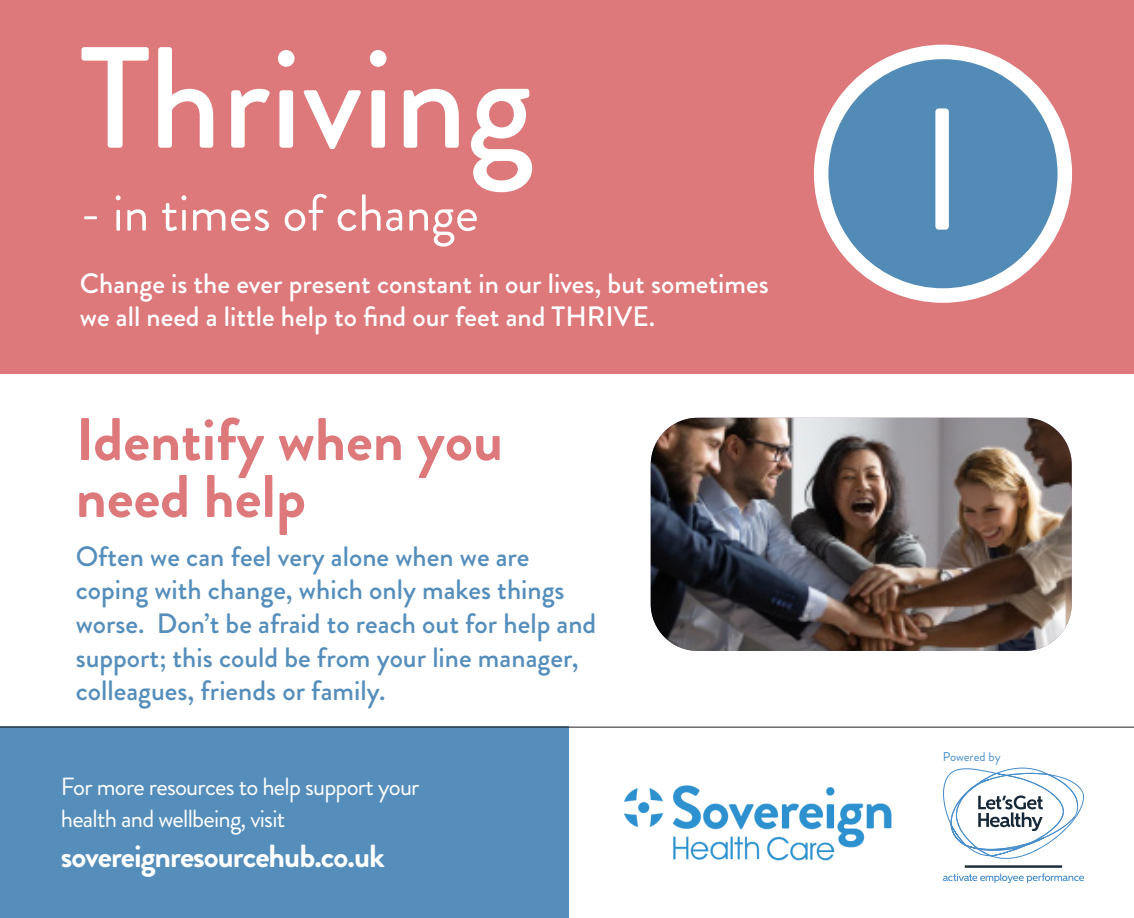
<style>
.page{position:relative;width:1134px;height:918px;background:#fff}
.page>*{position:absolute;margin:0;border:0;box-sizing:border-box;transform-origin:0 0}
.t1{font:173.08px "Brandon Grotesque";color:#fff}
.t2{font:500 143.59px "Brandon Grotesque";color:#fff}
.t3{font:700 60.02px/56.9px "Brandon Grotesque";color:#dd787b}
.t4{font:51.71px "Brandon Grotesque";color:#fff}
.t5{font:700 31.85px "Brandon Grotesque";letter-spacing:-.03em;color:#fff}
.t6{font:500 28px/33.6px "Brandon Grotesque";color:#558ebb}
.t7{font:500 28px/33.6px "Brandon Grotesque";color:#fff}
.t8{font:24.76px/31.4px "Brandon Grotesque";letter-spacing:-.03em;color:#fff}
.t9{font:12.69px "Brandon Grotesque";color:#488ecb}
</style>
<div class="page">
<div style="left:0;top:726px;width:568px;height:192px;background:#558ebb"></div>
<img style="left:624px;top:785px;width:268px;height:76px">
<svg style="left:943px;top:767px;width:141px;height:92px"></svg>
<svg style="left:943px;top:873px;width:141px;height:10px"></svg>
<hr style="left:964px;top:865px;width:98px;height:3px;background:#172938">
<hr style="left:0;top:726px;width:1134px;height:1px;background:#222">
<div style="left:0;top:0;width:1134px;height:373px;background:#dd787b"></div>
<div style="left:821px;top:52px;width:243px;height:243px;background:#528bb6;border-radius:50%"></div>
<div style="left:814px;top:45px;width:258px;height:258px;border:15px solid #fff;border-radius:50%"></div>
<img style="left:650px;top:418px;width:421px;height:233px">
<p class="t2" style="left:80px;top:-1px;width:455px">Thriving</p>
<p class="t4" style="left:80px;top:177px;width:400px">- in times of change</p>
<p class="t7" style="left:80px;top:266px;width:690px">Change is the ever present constant in our lives, but sometimes we all need a little help to find our feet and THRIVE.</p>
<p class="t3" style="left:76px;top:412px;width:429px">Identify when you need help</p>
<p class="t6" style="left:76px;top:540px;width:522px">Often we can feel very alone when we are coping with change, which only makes things worse. Don’t be afraid to reach out for help and support; this could be from your line manager, colleagues, friends or family.</p>
<p class="t8" style="left:61px;top:771px;width:360px">For more resources to help support your health and wellbeing, visit</p>
<p class="t5" style="left:61px;top:834px;width:325px">sovereignresourcehub.co.uk</p>
<p class="t1" style="left:917px;top:51px;width:50px">I</p>
<p class="t9" style="left:943px;top:747px;width:59px">Powered by</p>
</div>
